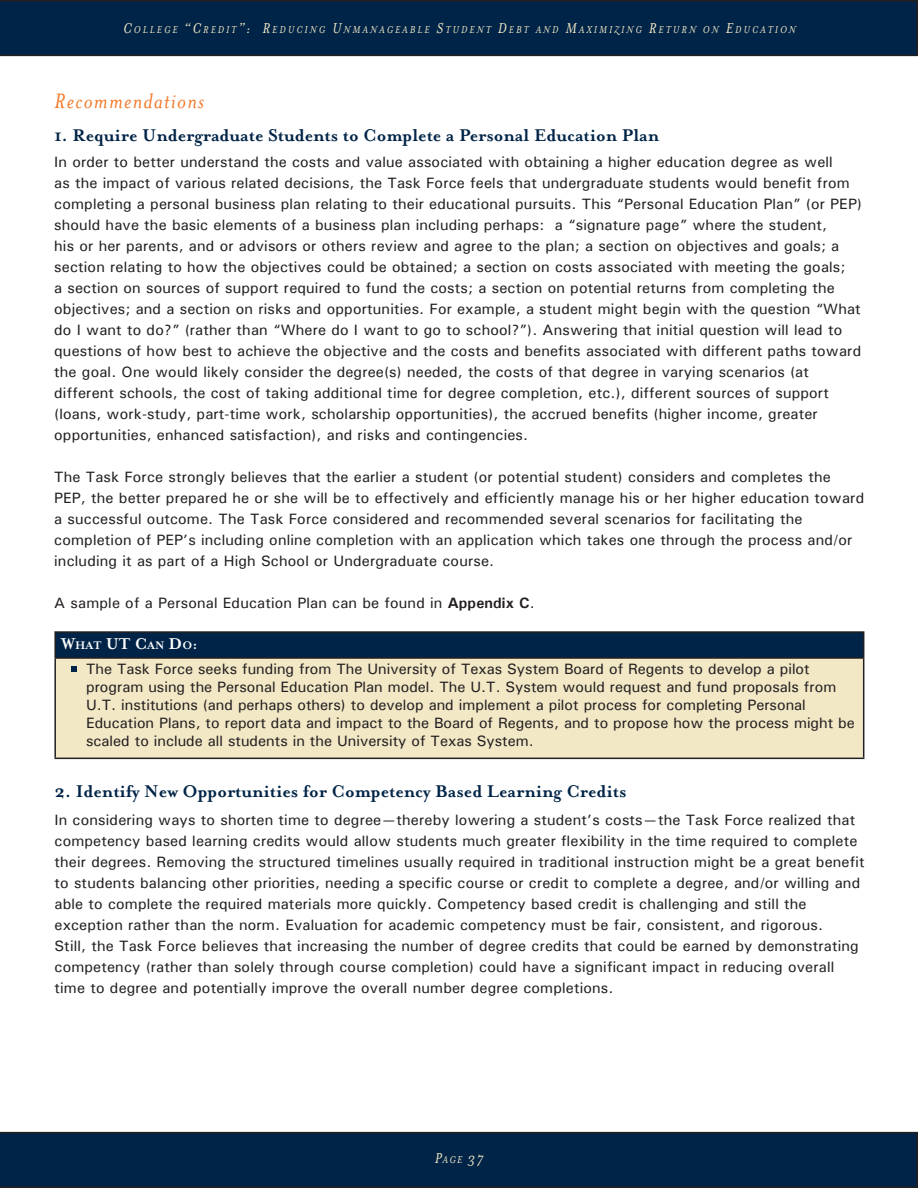
<style>
.page{position:relative;width:918px;height:1188px;background:#fff}
.page>*{position:absolute;margin:0;border:0;box-sizing:border-box;transform-origin:0 0}
.t1{font:italic 24px "Mrs Eaves OT";letter-spacing:.05em;color:#f4792a}
.t2{font:700 19.5px "Mrs Eaves OT";color:#002447}
.t3{font:700 18px "Mrs Eaves OT";color:#fff}
.t4{font:italic 16.5px "Mrs Eaves OT";color:#f2e8c6}
.t5{font:500 15px/21px "Univers";letter-spacing:.01em;color:#231f20}
.t6{font:italic 11.55px "Mrs Eaves OT";letter-spacing:.17em;color:#f2e8c6}
.s1{font-size:16.5px}
.s2{font-weight:700}
.s3{font-size:12.6px}
.s4{font-size:11.55px}
</style>
<div class="page">
<svg style="left:0;top:0;width:918px;height:56px;background:#012344"></svg>
<svg style="left:0;top:1132px;width:918px;height:56px;background:#012344"></svg>
<div style="left:55px;top:632px;width:809px;height:26px;background:#002447"></div>
<div style="left:55px;top:658px;width:809px;height:100px;background:#f2e8c6"></div>
<hr style="left:54px;top:631px;width:810px;height:2px;background:#231f20">
<hr style="left:54px;top:633px;width:2px;height:24px;background:#231f20">
<svg style="left:863px;top:633px;width:1px;height:24px"></svg>
<hr style="left:54px;top:657px;width:810px;height:2px;background:#231f20">
<hr style="left:54px;top:659px;width:2px;height:99px;background:#231f20">
<hr style="left:863px;top:659px;width:1px;height:99px;background:#231f20">
<hr style="left:54px;top:758px;width:810px;height:1px;background:#231f20">
<svg style="left:71px;top:666px;width:6px;height:6px"></svg>
<p class="t6" style="left:123px;top:23px;width:674px"><span class="s1">C</span>OLLEGE <span class="s1">“C</span>REDIT<span class="s1">”: R</span>EDUCING <span class="s1">U</span>NMANAGEABLE <span class="s1">S</span>TUDENT <span class="s1">D</span>EBT AND <span class="s1">M</span>AXIMIZING <span class="s1">R</span>ETURN ON <span class="s1">E</span>DUCATION</p>
<p class="t1" style="left:54px;top:87px;width:151px">Recommendations</p>
<p class="t2" style="left:54px;top:124px;width:607px">1. Require Undergraduate Students to Complete a Personal Education Plan</p>
<p class="t5" style="left:54px;top:151px;width:809px">In order to better understand the costs and value associated with obtaining a higher education degree as well<br>as the impact of various related decisions, the Task Force feels that undergraduate students would benefit from completing a personal business plan relating to their educational pursuits. This “Personal Education Plan” (or PEP) should have the basic elements of a business plan including perhaps: a “signature page” where the student,<br>his or her parents, and or advisors or others review and agree to the plan; a section on objectives and goals; a section relating to how the objectives could be obtained; a section on costs associated with meeting the goals;<br>a section on sources of support required to fund the costs; a section on potential returns from completing the objectives; and a section on risks and opportunities. For example, a student might begin with the question “What do I want to do?” (rather than “Where do I want to go to school?”). Answering that initial question will lead to questions of how best to achieve the objective and the costs and benefits associated with different paths toward the goal. One would likely consider the degree(s) needed, the costs of that degree in varying scenarios (at</p>
<p class="t5" style="left:54px;top:382px;width:776px">different schools, the cost of taking additional time for degree completion, etc.), different sources of support (loans, work-study, part-time work, scholarship opportunities), the accrued benefits (higher income, greater</p>
<p class="t5" style="left:54px;top:424px;width:476px">opportunities, enhanced satisfaction), and risks and contingencies.</p>
<p class="t5" style="left:54px;top:466px;width:812px">The Task Force strongly believes that the earlier a student (or potential student) considers and completes the<br>PEP, the better prepared he or she will be to effectively and efficiently manage his or her higher education toward a successful outcome. The Task Force considered and recommended several scenarios for facilitating the</p>
<p class="t5" style="left:54px;top:529px;width:800px">completion of PEP’s including online completion with an application which takes one through the process and/or including it as part of a High School or Undergraduate course.</p>
<p class="t5" style="left:54px;top:592px;width:482px">A sample of a Personal Education Plan can be found in <span class="s2">Appendix C</span>.</p>
<p class="t3" style="left:61px;top:633px;width:138px">W<span class="s3">HAT</span> UT C<span class="s3">AN</span> D <span class="s3">O</span>:</p>
<p class="t5" style="left:86px;top:658px;width:725px">The Task Force seeks funding from The University of Texas System Board of Regents to develop a pilot</p>
<p class="t5" style="left:86px;top:676px;width:752px">program using the Personal Education Plan model. The U.T. System would request and fund proposals from</p>
<p class="t5" style="left:86px;top:694px;width:721px">U.T. institutions (and perhaps others) to develop and implement a pilot process for completing Personal</p>
<p class="t5" style="left:86px;top:712px;width:770px">Education Plans, to report data and impact to the Board of Regents, and to propose how the process might be</p>
<p class="t5" style="left:86px;top:730px;width:449px">scaled to include all students in the University of Texas System.</p>
<p class="t2" style="left:55px;top:780px;width:573px">2. Identify New Opportunities for Competency Based Learning Credits</p>
<p class="t5" style="left:55px;top:809px;width:812px">In considering ways to shorten time to degree—thereby lowering a student’s costs—the Task Force realized that competency based learning credits would allow students much greater flexibility in the time required to complete their degrees. Removing the structured timelines usually required in traditional instruction might be a great benefit to students balancing other priorities, needing a specific course or credit to complete a degree, and/or willing and able to complete the required materials more quickly. Competency based credit is challenging and still the</p>
<p class="t5" style="left:55px;top:914px;width:770px">exception rather than the norm. Evaluation for academic competency must be fair, consistent, and rigorous.</p>
<p class="t5" style="left:55px;top:935px;width:806px">Still, the Task Force believes that increasing the number of degree credits that could be earned by demonstrating</p>
<p class="t5" style="left:55px;top:956px;width:781px">competency (rather than solely through course completion) could have a significant impact in reducing overall time to degree and potentially improve the overall number degree completions.</p>
<p class="t4" style="left:435px;top:1150px;width:51px">P<span class="s4">AGE</span> 37</p>
</div>
